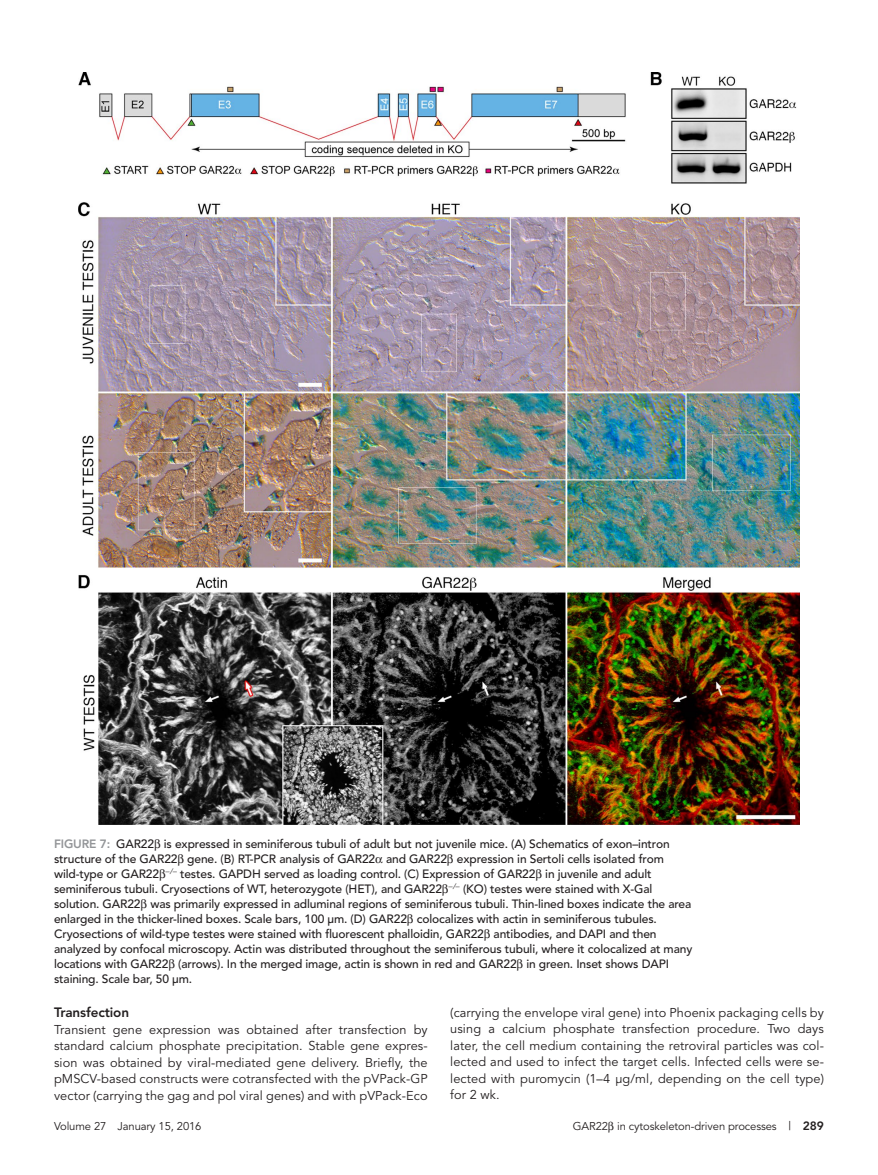
<style>
.page{position:relative;width:878px;height:1175px;background:#fff}
.page>*{position:absolute;margin:0;border:0;box-sizing:border-box;transform-origin:0 0}
.t1{font:800 13.5px "Avenir";letter-spacing:-.01em;color:#231f20}
.ParaFL{font:12.75px/16.5px "Avenir";letter-spacing:.01em;color:#231f20;text-align:justify}
.FigCaption_35_5p{font:500 12px/15px "Avenir";letter-spacing:-.01em;color:#231f20}
.t2{font:11.25px "Avenir";letter-spacing:-.01em;color:#231f20}
.s1{font-weight:800;color:#939598}
.s2{font-size:12px}
.s3{font-weight:800;font-size:12px}
</style>
<div class="page">
<img style="left:79px;top:72px;width:720px;height:752px">
<p class="FigCaption_35_5p" style="left:54px;top:837px;width:640px"><span class="s1">FIGURE 7:</span> GAR22 is expressed in seminiferous tubuli of adult but not juvenile mice. (A) Schematics of exon–intron structure of the GAR22 gene. (B) RT-PCR analysis of GAR22 and GAR22 expression in Sertoli cells isolated from wild-type or GAR22 −<sup>/</sup>− testes. GAPDH served as loading control. (C) Expression of GAR22 in juvenile and adult seminiferous tubuli. Cryosections of WT, heterozygote (HET), and GAR22 −<sup>/</sup>− (KO) testes were stained with X-Gal solution. GAR22 was primarily expressed in adluminal regions of seminiferous tubuli. Thin-lined boxes indicate the area enlarged in the thicker-lined boxes. Scale bars, 100 μm. (D) GAR22 colocalizes with actin in seminiferous tubules.<br>Cryosections of wild-type testes were stained with fluorescent phalloidin, GAR22 antibodies, and DAPI and then analyzed by confocal microscopy. Actin was distributed throughout the seminiferous tubuli, where it colocalized at many locations with GAR22 (arrows). In the merged image, actin is shown in red and GAR22 in green. Inset shows DAPI staining. Scale bar, 50 μm.</p>
<h2 class="t1" style="left:54px;top:1004px;width:77px">Transfection</h2>
<p class="ParaFL" style="left:54px;top:1021px;width:375px">Transient gene expression was obtained after transfection by standard calcium phosphate precipitation. Stable gene expres&shy;sion was obtained by viral-mediated gene delivery. Briefly, the pMSCV-based constructs were cotransfected with the pVPack-GP vector (carrying the gag and pol viral genes) and with pVPack-Eco</p>
<p class="ParaFL" style="left:450px;top:1004px;width:375px">(carrying the envelope viral gene) into Phoenix packaging cells by using a calcium phosphate transfection procedure. Two days later, the cell medium containing the retroviral particles was col&shy;lected and used to infect the target cells. Infected cells were se&shy;lected with puromycin (1–4 μg/ml, depending on the cell type) for 2 wk.</p>
<p class="t2" style="left:54px;top:1119px;width:149px">Volume 27 January 15, 2016</p>
<p class="t2" style="left:573px;top:1119px;width:252px">GAR22 in cytoskeleton-driven processes <span class="s2">|</span> <span class="s3">289</span></p>
</div>
